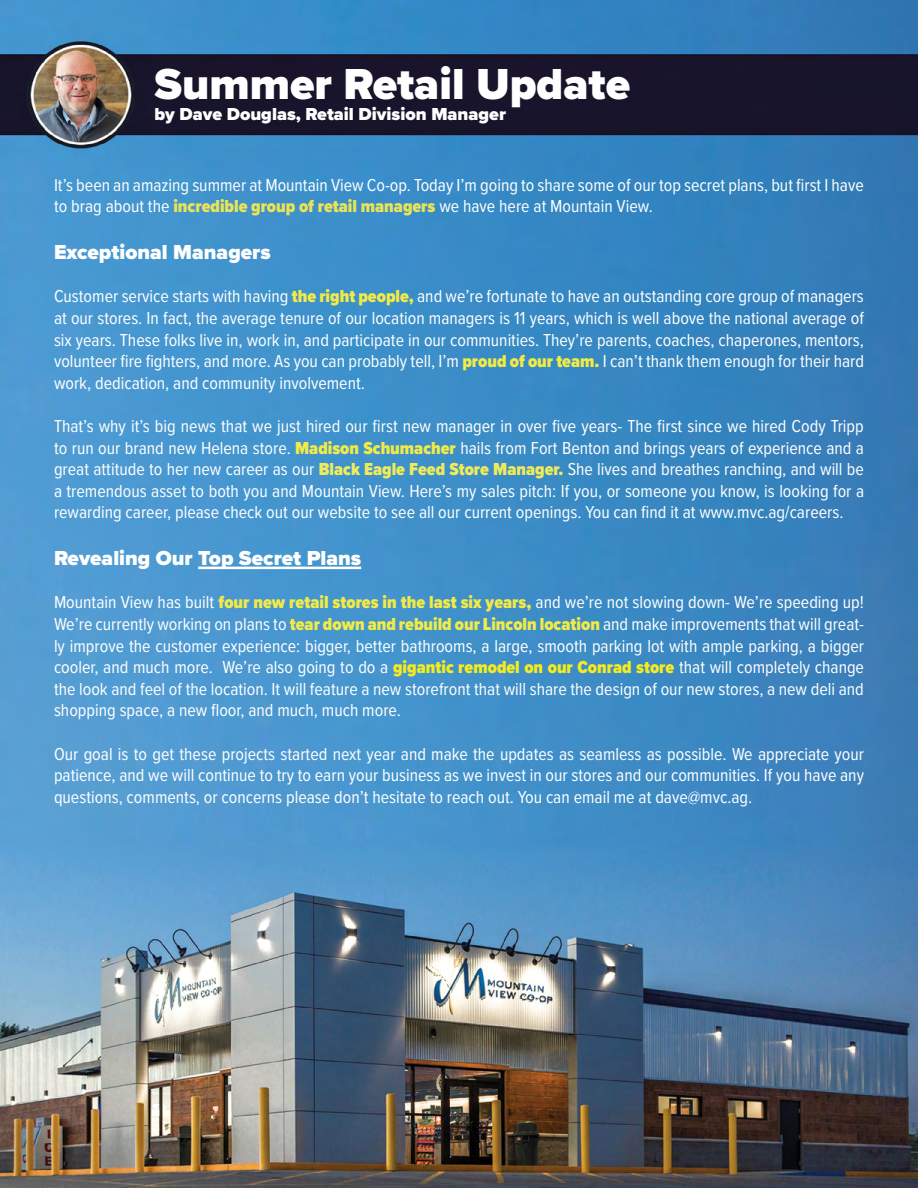
<style>
.page{position:relative;width:918px;height:1188px;background:#fff}
.page>*{position:absolute;margin:0;border:0;box-sizing:border-box;transform-origin:0 0}
.t1{font:900 45px "Proxima Nova";color:#fff}
.t2{font:900 21px "Proxima Nova";color:#fff}
.t3{font:18px/21.6px "Proxima Nova Cond";color:#fff;text-align:justify}
.t4{font:900 18px "Proxima Nova";color:#fff}
.s1{font-weight:900;color:#e9e356}
.s2{font-weight:900;color:#f2eb46}
.s3{font-weight:900;color:#efeb5b}
.s4{font-weight:900;color:#f5eb1e}
</style>
<div class="page">
<img style="left:0;top:0;width:918px;height:1188px">
<hr style="left:198px;top:567px;width:163px;height:2px;background:#fff">
<h1 class="t1" style="left:154px;top:50px;width:477px">Summer Retail Update</h1>
<p class="t4" style="left:154px;top:100px;width:353px">by Dave Douglas, Retail Division Manager</p>
<p class="t3" style="left:54px;top:173px;width:811px">It’s been an amazing summer at Mountain View Co-op. Today I’m going to share some of our top secret plans, but first I have to brag about the <span class="s1">incredible group of retail managers</span> we have here at Mountain View.</p>
<p class="t2" style="left:54px;top:237px;width:218px">Exceptional Managers</p>
<p class="t3" style="left:54px;top:285px;width:812px">Customer service starts with having <span class="s2">the right people,</span> and we’re fortunate to have an outstanding core group of managers at our stores. In fact, the average tenure of our location managers is 11 years, which is well above the national average of six years. These folks live in, work in, and participate in our communities. They’re parents, coaches, chaperones, mentors, volunteer fire fighters, and more. As you can probably tell, I’m <span class="s2">proud of our team.</span> I can’t thank them enough for their hard work, dedication, and community involvement.</p>
<p class="t3" style="left:54px;top:415px;width:812px">That’s why it’s big news that we just hired our first new manager in over five years- The first since we hired Cody Tripp to run our brand new Helena store. <span class="s2">Madison Schumacher</span> hails from Fort Benton and brings years of experience and a great attitude to her new career as our <span class="s3">Black Eagle Feed Store Manager.</span> She lives and breathes ranching, and will be a tremendous asset to both you and Mountain View. Here’s my sales pitch: If you, or someone you know, is looking for a rewarding career, please check out our website to see all our current openings. You can find it at www.mvc.ag/careers.</p>
<p class="t2" style="left:54px;top:543px;width:309px">Revealing Our Top Secret Plans</p>
<p class="t3" style="left:54px;top:591px;width:812px">Mountain View has built <span class="s2">four new retail stores in the last six years,</span> and we’re not slowing down- We’re speeding up!<br>We’re currently working on plans to <span class="s2">tear down and rebuild our Lincoln location</span> and make improvements that will great&shy;ly improve the customer experience: bigger, better bathrooms, a large, smooth parking lot with ample parking, a bigger cooler, and much more. We’re also going to do a <span class="s4">gigantic remodel on our Conrad store</span> that will completely change the look and feel of the location. It will feature a new storefront that will share the design of our new stores, a new deli and shopping space, a new floor, and much, much more.</p>
<p class="t3" style="left:54px;top:742px;width:812px">Our goal is to get these projects started next year and make the updates as seamless as possible. We appreciate your patience, and we will continue to try to earn your business as we invest in our stores and our communities. If you have any questions, comments, or concerns please don’t hesitate to reach out. You can email me at dave@mvc.ag.</p>
</div>
